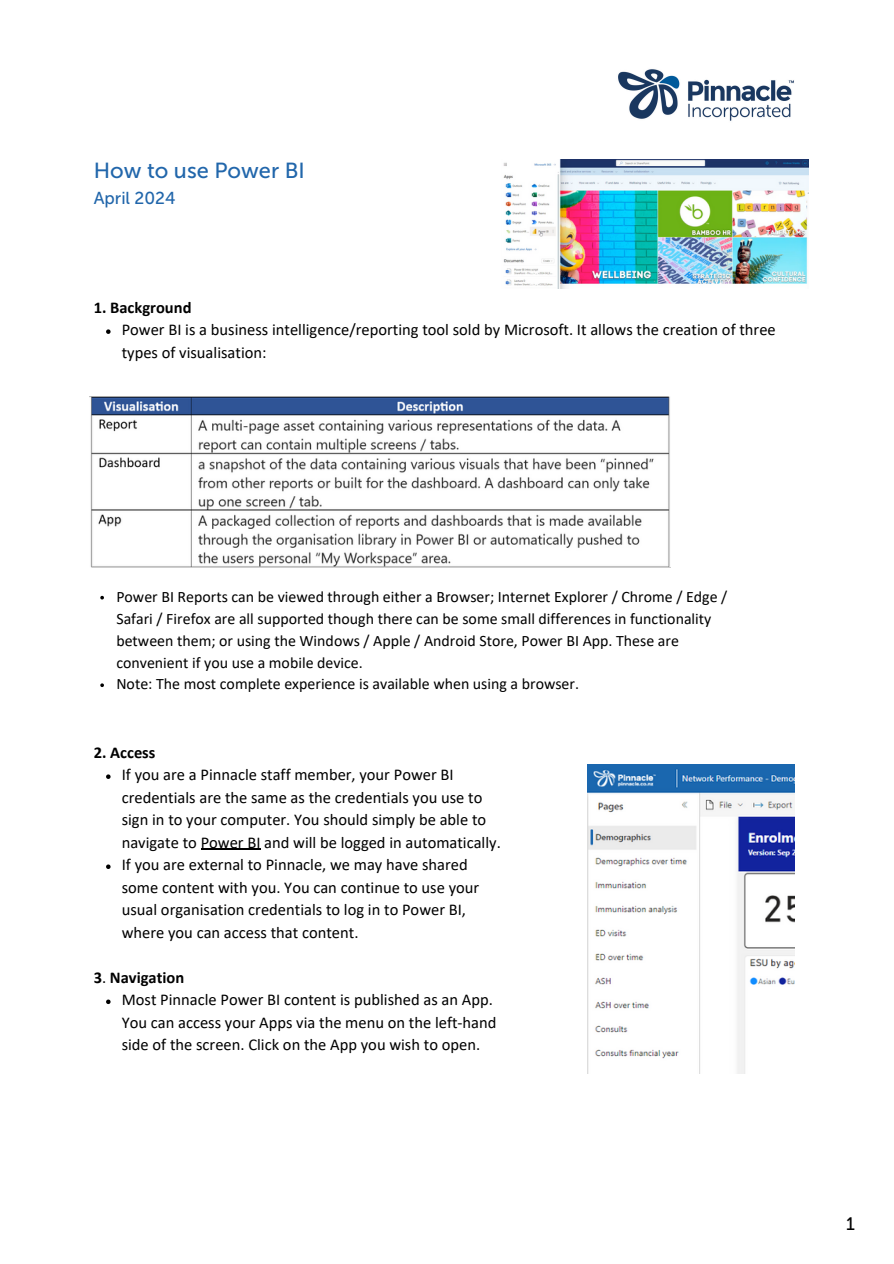
<style>
.page{position:relative;width:894px;height:1264px;background:#fff}
.page>*{position:absolute;margin:0;border:0;box-sizing:border-box;transform-origin:0 0}
.t1{font:21.75px "Museo Sans 500";color:#2166ab}
.t2{font:18px "Museo Sans 500";color:#000}
.t3{font:17.25px "Museo Sans 500";color:#2166ab}
.t4{font:16.5px/22.5px "Calibri";color:#000}
.t5{font:700 16.5px "Calibri";color:#000}
.t6{font:15.9px/21.9px "Calibri";color:#000}
.s1{font-weight:400}
</style>
<div class="page">
<img style="left:618px;top:69px;width:176px;height:52px">
<img style="left:503px;top:159px;width:305px;height:129px">
<img style="left:89px;top:396px;width:581px;height:171px">
<img style="left:587px;top:764px;width:207px;height:309px">
<svg style="left:106px;top:774px;width:4px;height:5px"></svg>
<hr style="left:201px;top:848px;width:59px;height:1px;background:#000">
<svg style="left:106px;top:864px;width:4px;height:5px"></svg>
<svg style="left:106px;top:999px;width:4px;height:5px"></svg>
<svg style="left:106px;top:329px;width:4px;height:5px"></svg>
<svg style="left:100px;top:596px;width:4px;height:3px"></svg>
<svg style="left:100px;top:683px;width:4px;height:4px"></svg>
<p class="t1" style="left:94px;top:158px;width:213px">How to use Power BI</p>
<p class="t3" style="left:94px;top:188px;width:83px">April 2024</p>
<p class="t5" style="left:94px;top:300px;width:99px">1. Background</p>
<p class="t4" style="left:122px;top:320px;width:655px">Power BI is a business intelligence/reporting tool sold by Microsoft. It allows the creation of three types of visualisation:</p>
<p class="t6" style="left:116px;top:587px;width:612px">Power BI Reports can be viewed through either a Browser; Internet Explorer / Chrome / Edge / Safari / Firefox are all supported though there can be some small differences in functionality between them; or using the Windows / Apple / Android Store, Power BI App. These are convenient if you use a mobile device.</p>
<p class="t6" style="left:116px;top:674px;width:464px">Note: The most complete experience is available when using a browser.</p>
<p class="t5" style="left:94px;top:745px;width:63px">2. Access</p>
<p class="t4" style="left:122px;top:764px;width:380px">If you are a Pinnacle staff member, your Power BI credentials are the same as the credentials you use to sign in to your computer. You should simply be able to navigate to Power BI and will be logged in automatically.</p>
<p class="t4" style="left:122px;top:854px;width:359px">If you are external to Pinnacle, we may have shared some content with you. You can continue to use your usual organisation credentials to log in to Power BI, where you can access that content.</p>
<p class="t5" style="left:94px;top:970px;width:92px">3<span class="s1">.</span> Navigation</p>
<h2 class="t4" style="left:122px;top:989px;width:376px">Most Pinnacle Power BI content is published as an App.<br>You can access your Apps via the menu on the left-hand side of the screen. Click on the App you wish to open.</h2>
<p class="t2" style="left:845px;top:1213px;width:10px">1</p>
</div>
